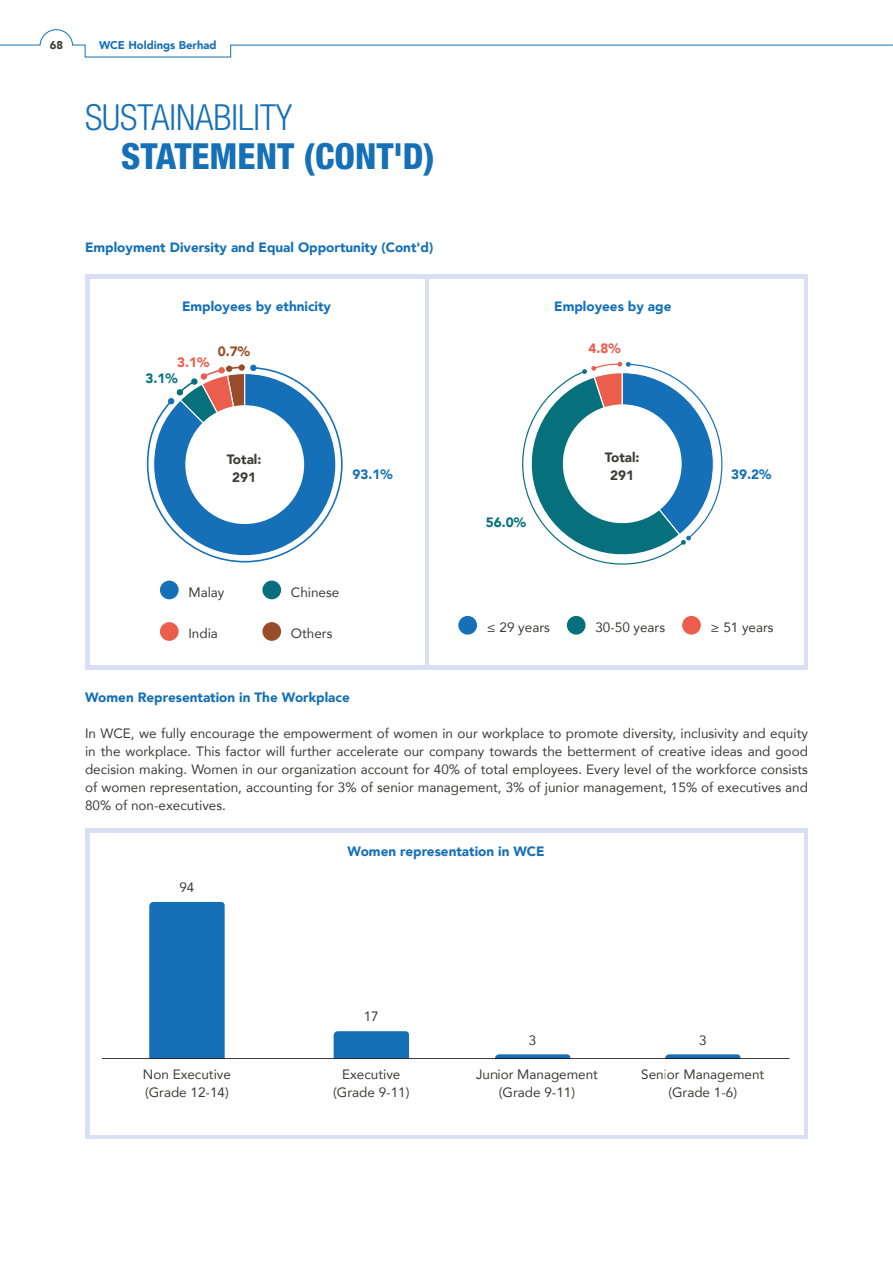
<style>
.page{position:relative;width:893px;height:1263px;background:#fff}
.page>*{position:absolute;margin:0;border:0;box-sizing:border-box;transform-origin:0 0}
.t1{font:800 condensed 36px "Helvetica Neue LT Std";color:#1570b8}
.t2{font:300 condensed 36px "Helvetica Neue LT Std";color:#1570b8}
.t3{font:13.5px/18px "Avenir";color:#3c3c3b;text-align:center}
.t4{font:900 13.5px "Avenir";color:#1570b8}
.t5{font:900 13.5px/18px "Avenir";color:#3c3c3b;text-align:center}
.t6{font:900 13.5px "Avenir";color:#06707d}
.t7{font:900 13.5px "Avenir";color:#eb5d4d}
.t8{font:900 13.5px "Avenir";color:#984c29}
.t9{font:900 11.25px "Avenir";color:#1570b8}
.t10{font:900 11.25px "Avenir";color:#3c3c3b}
</style>
<div class="page">
<svg style="left:85px;top:828px;width:723px;height:311px;background:#dde3f4"></svg>
<div style="left:90px;top:833px;width:713px;height:301px;background:#fff"></div>
<div style="left:85px;top:275px;width:723px;height:395px;background:#d9e0f3"></div>
<div style="left:90px;top:279px;width:334px;height:386px;background:#fff"></div>
<div style="left:429px;top:279px;width:374px;height:386px;background:#fff"></div>
<div style="left:160px;top:581px;width:19px;height:18px;background:#1570b8;border-radius:50%"></div>
<div style="left:458px;top:616px;width:19px;height:19px;background:#1570b8;border-radius:50%"></div>
<div style="left:262px;top:581px;width:19px;height:18px;background:#06707d;border-radius:50%"></div>
<div style="left:567px;top:616px;width:19px;height:19px;background:#06707d;border-radius:50%"></div>
<div style="left:682px;top:616px;width:19px;height:19px;background:#eb5d4d;border-radius:50%"></div>
<div style="left:160px;top:622px;width:19px;height:19px;background:#eb5d4d;border-radius:50%"></div>
<div style="left:262px;top:622px;width:19px;height:19px;background:#984c29;border-radius:50%"></div>
<div style="left:250px;top:365px;width:7px;height:6px;background:#1570b8;border-radius:50%"></div>
<svg style="left:146px;top:366px;width:197px;height:197px"></svg>
<div style="left:201px;top:373px;width:6px;height:7px;background:#eb5d4d;border-radius:50%"></div>
<div style="left:218px;top:367px;width:7px;height:6px;background:#eb5d4d;border-radius:50%"></div>
<svg style="left:522px;top:362px;width:201px;height:203px"></svg>
<div style="left:563px;top:404px;width:119px;height:119px;background:#fff;border-radius:50%"></div>
<div style="left:149px;top:902px;width:76px;height:156px;background:#1570b8"></div>
<div style="left:334px;top:1031px;width:75px;height:27px;background:#1570b8"></div>
<hr style="left:102px;top:1058px;width:687px;height:1px;background:#3c3c3b">
<svg style="left:495px;top:1054px;width:75px;height:4px"></svg>
<svg style="left:665px;top:1054px;width:75px;height:4px"></svg>
<svg style="left:37px;top:29px;width:856px;height:29px"></svg>
<hr style="left:0;top:45px;width:38px;height:1px;background:#1570b8">
<p class="t10" style="left:50px;top:35px;width:15px">68</p>
<p class="t9" style="left:99px;top:35px;width:119px">WCE Holdings Berhad</p>
<h1 class="t2" style="left:85px;top:97px;width:209px">SUSTAINABILITY</h1>
<h1 class="t1" style="left:121px;top:134px;width:315px">STATEMENT (CONT'D)</h1>
<p class="t4" style="left:85px;top:236px;width:350px">Employment Diversity and Equal Opportunity (Cont'd)</p>
<p class="t4" style="left:182px;top:294px;width:151px">Employees by ethnicity</p>
<p class="t4" style="left:554px;top:294px;width:119px">Employees by age</p>
<p class="t7" style="left:177px;top:351px;width:34px">3.1%</p>
<p class="t6" style="left:145px;top:366px;width:34px">3.1%</p>
<p class="t8" style="left:218px;top:340px;width:34px">0.7%</p>
<p class="t7" style="left:588px;top:337px;width:34px">4.8%</p>
<p class="t5" style="left:227px;top:450px;width:36px">Total:<br>291</p>
<p class="t5" style="left:605px;top:447px;width:36px">Total:<br>291</p>
<p class="t4" style="left:353px;top:463px;width:42px">93.1%</p>
<p class="t4" style="left:731px;top:463px;width:42px">39.2%</p>
<p class="t6" style="left:486px;top:510px;width:42px">56.0%</p>
<p class="t3" style="left:188px;top:583px;width:38px">Malay</p>
<p class="t3" style="left:291px;top:583px;width:50px">Chinese</p>
<p class="t3" style="left:188px;top:624px;width:31px">India</p>
<p class="t3" style="left:291px;top:624px;width:43px">Others</p>
<p class="t3" style="left:487px;top:618px;width:65px">≤ 29 years</p>
<p class="t3" style="left:595px;top:618px;width:71px">30-50 years</p>
<p class="t3" style="left:711px;top:618px;width:65px">≥ 51 years</p>
<p class="t4" style="left:85px;top:686px;width:266px">Women Representation in The Workplace</p>
<p class="t3" style="left:85px;top:724px;width:724px;text-align:justify">In WCE, we fully encourage the empowerment of women in our workplace to promote diversity, inclusivity and equity in the workplace. This factor will further accelerate our company towards the betterment of creative ideas and good decision making. Women in our organization account for 40% of total employees. Every level of the workforce consists of women representation, accounting for 3% of senior management, 3% of junior management, 15% of executives and 80% of non-executives.</p>
<p class="t4" style="left:347px;top:839px;width:199px">Women representation in WCE</p>
<p class="t3" style="left:179px;top:878px;width:17px">94</p>
<p class="t3" style="left:364px;top:1007px;width:17px">17</p>
<p class="t3" style="left:529px;top:1030px;width:9px">3</p>
<p class="t3" style="left:699px;top:1030px;width:9px">3</p>
<p class="t3" style="left:143px;top:1065px;width:90px;text-align:left">Non Executive (Grade 12-14)</p>
<p class="t3" style="left:333px;top:1065px;width:78px">Executive (Grade 9-11)</p>
<p class="t3" style="left:476px;top:1065px;width:124px">Junior Management (Grade 9-11)</p>
<p class="t3" style="left:641px;top:1065px;width:125px">Senior Management (Grade 1-6)</p>
</div>
